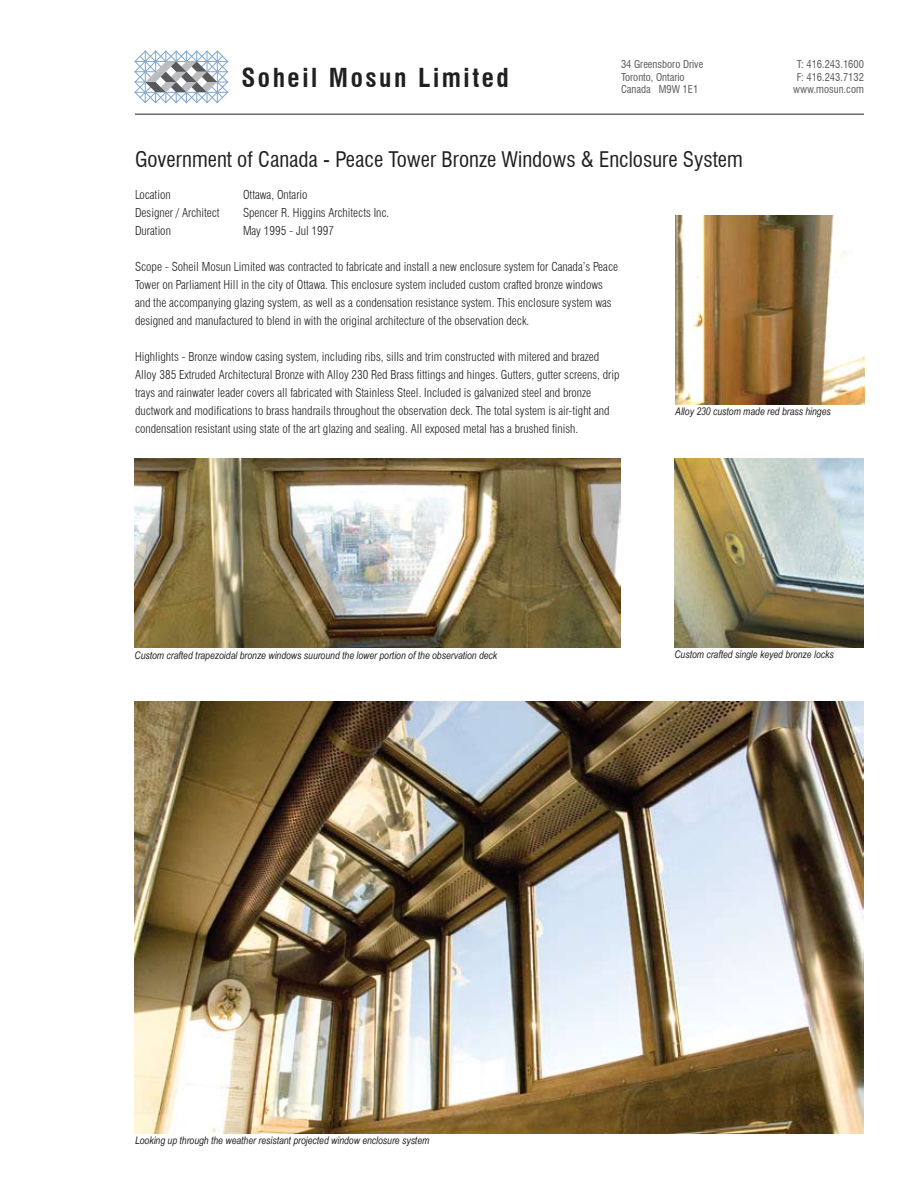
<style>
.page{position:relative;width:918px;height:1188px;background:#fff}
.page>*{position:absolute;margin:0;border:0;box-sizing:border-box;transform-origin:0 0}
.t1{font:700 condensed 25.5px "Swiss 721 BT";letter-spacing:.1em;color:#231f20}
.t2{font:condensed 21px "Swiss 721 BT";color:#231f20}
.t3{font:300 condensed 12px/18px "Swiss 721 BT";color:#231f20}
.t4{font:italic 10.5px "Arial Narrow";color:#231f20}
.t5{font:condensed 10.5px/12.6px "Swiss 721 BT";color:#58595b;text-align:center}
</style>
<div class="page">
<img style="left:135px;top:702px;width:729px;height:432px">
<img style="left:135px;top:459px;width:486px;height:189px">
<img style="left:675px;top:216px;width:189px;height:189px">
<img style="left:675px;top:459px;width:189px;height:189px">
<hr style="left:135px;top:114px;width:729px;height:1px;background:#231f20">
<svg style="left:134px;top:50px;width:95px;height:54px"></svg>
<p class="t5" style="left:621px;top:58px;width:84px;text-align:left">34 Greensboro Drive<br>Toronto, Ontario<br>Canada M9W 1E1</p>
<h1 class="t1" style="left:241px;top:63px;width:269px">Soheil Mosun Limited</h1>
<p class="t5" style="left:793px;top:58px;width:72px">T: 416.243.1600<br>F: 416.243.7132 www.mosun.com</p>
<h2 class="t2" style="left:135px;top:147px;width:609px">Government of Canada - Peace Tower Bronze Windows &amp; Enclosure System</h2>
<p class="t3" style="left:135px;top:186px;width:37px">Location</p>
<p class="t3" style="left:243px;top:186px;width:66px">Ottawa, Ontario</p>
<p class="t3" style="left:135px;top:204px;width:86px">Designer / Architect</p>
<p class="t3" style="left:243px;top:204px;width:148px">Spencer R. Higgins Architects Inc.</p>
<p class="t3" style="left:135px;top:222px;width:37px">Duration</p>
<p class="t3" style="left:243px;top:222px;width:93px">May 1995 - Jul 1997</p>
<p class="t3" style="left:135px;top:258px;width:485px">Scope - Soheil Mosun Limited was contracted to fabricate and install a new enclosure system for Canada’s Peace Tower on Parliament Hill in the city of Ottawa. This enclosure system included custom crafted bronze windows and the accompanying glazing system, as well as a condensation resistance system. This enclosure system was designed and manufactured to blend in with the original architecture of the observation deck.</p>
<p class="t3" style="left:135px;top:348px;width:486px">Highlights - Bronze window casing system, including ribs, sills and trim constructed with mitered and brazed Alloy 385 Extruded Architectural Bronze with Alloy 230 Red Brass fittings and hinges. Gutters, gutter screens, drip trays and rainwater leader covers all fabricated with Stainless Steel. Included is galvanized steel and bronze ductwork and modifications to brass handrails throughout the observation deck. The total system is air-tight and condensation resistant using state of the art glazing and sealing. All exposed metal has a brushed finish.</p>
<p class="t4" style="left:675px;top:404px;width:157px">Alloy 230 custom made red brass hinges</p>
<p class="t4" style="left:135px;top:647px;width:364px">Custom crafted trapezoidal bronze windows suuround the lower portion of the observation deck</p>
<p class="t4" style="left:674px;top:647px;width:161px">Custom crafted single keyed bronze locks</p>
<p class="t4" style="left:135px;top:1133px;width:296px">Looking up through the weather resistant projected window enclosure system</p>
</div>
